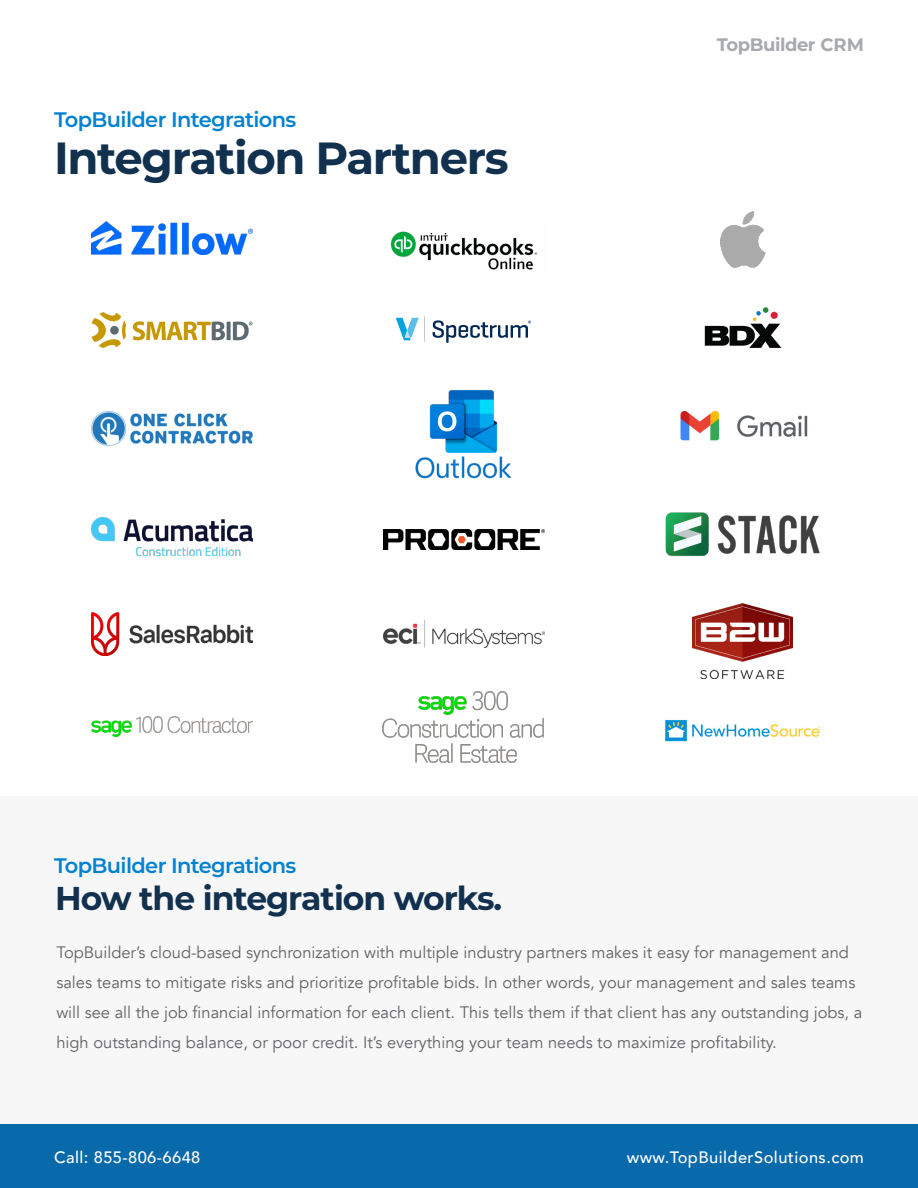
<style>
.page{position:relative;width:918px;height:1188px;background:#fff}
.page>*{position:absolute;margin:0;border:0;box-sizing:border-box;transform-origin:0 0}
.t1{font:700 45px "Montserrat";letter-spacing:-.03em;color:#11314e}
.t2{font:700 33px "Montserrat";letter-spacing:-.03em;color:#11314e}
.t3{font:600 21px "Montserrat";letter-spacing:-.03em;color:#0082d1}
.t4{font:700 18px "Montserrat";letter-spacing:-.025em;color:#a8a9ad}
.t5{font:16.5px/30px "Avenir";color:#636366}
.t6{font:500 16.5px "Avenir";letter-spacing:.025em;color:#fff}
</style>
<div class="page">
<div style="left:0;top:1123px;width:918px;height:65px;background:#0869ab"></div>
<div style="left:0;top:796px;width:918px;height:327px;background:#f7f7f8"></div>
<img style="left:383px;top:529px;width:161px;height:20px">
<img style="left:92px;top:312px;width:161px;height:37px">
<img style="left:92px;top:411px;width:161px;height:36px">
<img style="left:92px;top:517px;width:161px;height:39px">
<img style="left:92px;top:613px;width:161px;height:42px">
<img style="left:92px;top:717px;width:161px;height:20px">
<img style="left:390px;top:231px;width:148px;height:39px">
<svg style="left:396px;top:316px;width:29px;height:26px"></svg>
<svg style="left:433px;top:320px;width:98px;height:23px"></svg>
<img style="left:382px;top:691px;width:161px;height:71px">
<img style="left:92px;top:221px;width:161px;height:34px">
<img style="left:383px;top:620px;width:161px;height:27px">
<img style="left:665px;top:720px;width:156px;height:22px">
<img style="left:704px;top:307px;width:78px;height:41px">
<img style="left:693px;top:604px;width:100px;height:74px">
<img style="left:665px;top:512px;width:155px;height:44px">
<img style="left:415px;top:390px;width:97px;height:89px">
<img style="left:680px;top:410px;width:128px;height:31px">
<img style="left:720px;top:211px;width:46px;height:57px">
<p class="t3" style="left:54px;top:104px;width:244px">TopBuilder Integrations</p>
<p class="t1" style="left:54px;top:126px;width:456px">Integration Partners</p>
<p class="t4" style="left:717px;top:32px;width:149px">TopBuilder CRM</p>
<p class="t3" style="left:54px;top:851px;width:244px">TopBuilder Integrations</p>
<p class="t2" style="left:55px;top:874px;width:449px">How the integration works.</p>
<p class="t5" style="left:56px;top:937px;width:807px">TopBuilder’s cloud-based synchronization with multiple industry partners makes it easy for management and sales teams to mitigate risks and prioritize profitable bids. In other words, your management and sales teams will see all the job financial information for each client. This tells them if that client has any outstanding jobs, a high outstanding balance, or poor credit. It’s everything your team needs to maximize profitability.</p>
<p class="t6" style="left:54px;top:1143px;width:148px">Call: 855-806-6648</p>
<p class="t6" style="left:627px;top:1143px;width:239px">www.TopBuilderSolutions.com</p>
</div>
